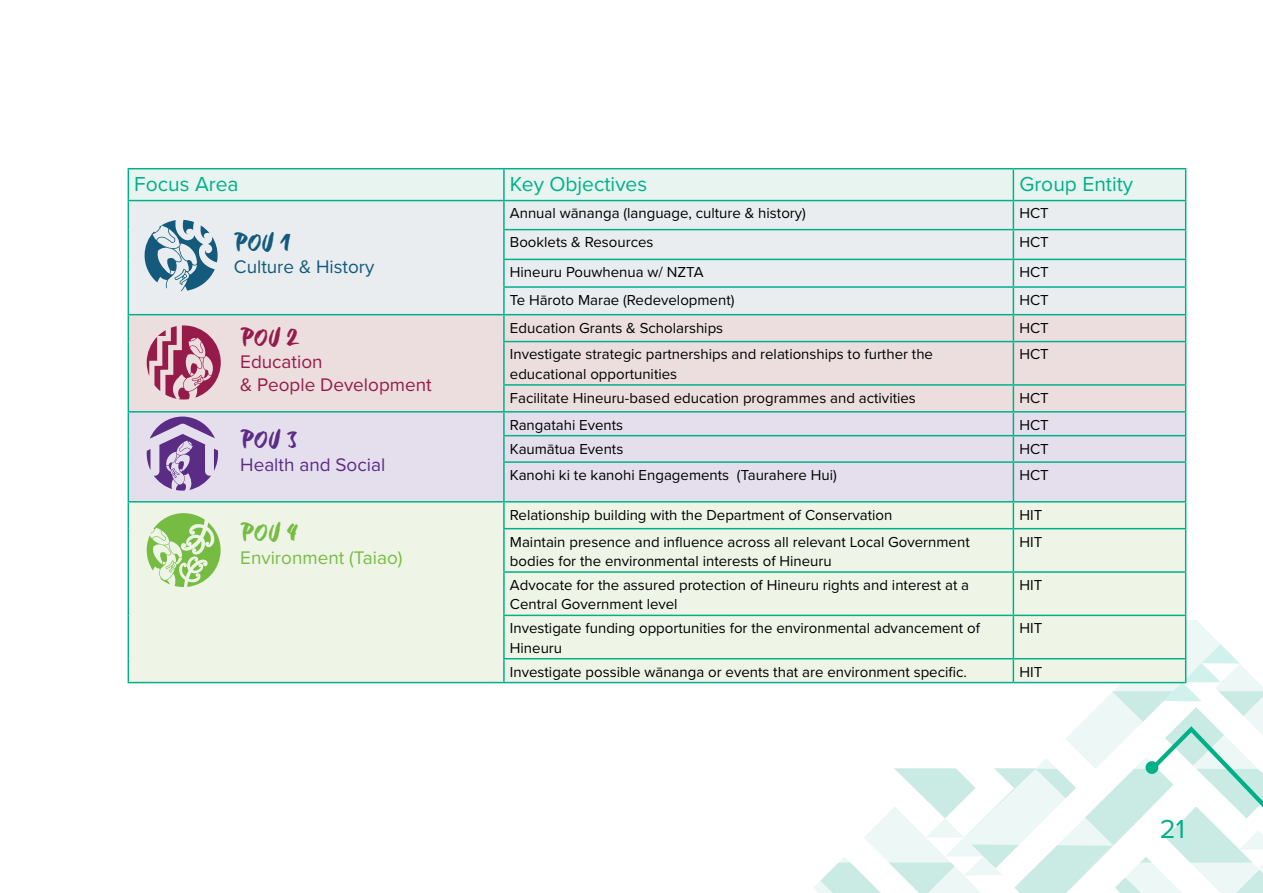
<style>
.page{position:relative;width:1263px;height:893px;background:#fff}
.page>*{position:absolute;margin:0;border:0;box-sizing:border-box;transform-origin:0 0}
.t1{font:27px "Six Hands Brush";color:#135a7d}
.t2{font:27px "Six Hands Brush";color:#961b4b}
.t3{font:27px "Six Hands Brush";color:#5b2c86}
.t4{font:27px "Six Hands Brush";color:#76bc43}
.t5{font:27px "Proxima Nova";color:#00b089}
.t6{font:21px "Proxima Nova";color:#00b089}
.t7{font:18.9px/22.6px "Proxima Nova";color:#961b4b}
.t8{font:18.9px "Proxima Nova";color:#76bc43}
.t9{font:18.9px "Proxima Nova";color:#135a7d}
.t10{font:18.9px "Proxima Nova";color:#5b2c86}
.t11{font:15px/19.5px "Proxima Nova";color:#000}
</style>
<div class="page">
<div style="left:129px;top:491px;width:1056px;height:10px;background:#e5dfed"></div>
<div style="left:129px;top:502px;width:1056px;height:180px;background:#eef5e7"></div>
<hr style="left:128px;top:168px;width:376px;height:1px;background:#00b089">
<hr style="left:504px;top:168px;width:509px;height:1px;background:#00b089">
<hr style="left:1013px;top:168px;width:173px;height:1px;background:#00b089">
<hr style="left:128px;top:462px;width:1px;height:39px;background:#00b089">
<hr style="left:503px;top:463px;width:2px;height:38px;background:#00b089">
<hr style="left:1013px;top:463px;width:1px;height:38px;background:#00b089">
<hr style="left:1185px;top:463px;width:1px;height:38px;background:#00b089">
<hr style="left:128px;top:501px;width:376px;height:1px;background:#00b089">
<svg style="left:128px;top:502px;width:1px;height:27px"></svg>
<hr style="left:504px;top:501px;width:509px;height:1px;background:#00b089">
<hr style="left:503px;top:502px;width:2px;height:26px;background:#00b089">
<hr style="left:1013px;top:501px;width:173px;height:1px;background:#00b089">
<svg style="left:1013px;top:502px;width:1px;height:26px"></svg>
<svg style="left:1185px;top:502px;width:1px;height:26px"></svg>
<hr style="left:128px;top:529px;width:1px;height:43px;background:#00b089">
<hr style="left:503px;top:528px;width:510px;height:1px;background:#00b089">
<hr style="left:503px;top:529px;width:2px;height:42px;background:#00b089">
<hr style="left:1013px;top:528px;width:173px;height:1px;background:#00b089">
<hr style="left:1013px;top:529px;width:1px;height:42px;background:#00b089">
<hr style="left:1185px;top:529px;width:1px;height:42px;background:#00b089">
<hr style="left:128px;top:572px;width:1px;height:43px;background:#00b089">
<hr style="left:503px;top:571px;width:510px;height:2px;background:#00b089">
<hr style="left:503px;top:573px;width:2px;height:42px;background:#00b089">
<hr style="left:1013px;top:571px;width:173px;height:2px;background:#00b089">
<hr style="left:1013px;top:573px;width:1px;height:42px;background:#00b089">
<hr style="left:1185px;top:573px;width:1px;height:42px;background:#00b089">
<hr style="left:128px;top:615px;width:1px;height:44px;background:#00b089">
<hr style="left:503px;top:615px;width:510px;height:1px;background:#00b089">
<hr style="left:503px;top:616px;width:2px;height:42px;background:#00b089">
<hr style="left:1013px;top:615px;width:173px;height:1px;background:#00b089">
<hr style="left:1013px;top:616px;width:1px;height:42px;background:#00b089">
<hr style="left:1185px;top:616px;width:1px;height:42px;background:#00b089">
<svg style="left:128px;top:659px;width:1px;height:23px"></svg>
<hr style="left:503px;top:658px;width:510px;height:1px;background:#00b089">
<hr style="left:503px;top:659px;width:2px;height:23px;background:#00b089">
<svg style="left:744px;top:621px;width:519px;height:272px"></svg>
<hr style="left:128px;top:682px;width:376px;height:1px;background:#00b089">
<hr style="left:504px;top:682px;width:509px;height:1px;background:#00b089">
<hr style="left:1013px;top:682px;width:173px;height:1px;background:#00b089">
<svg style="left:128px;top:169px;width:1058px;height:322px;background:#dce0e3"></svg>
<svg style="left:147px;top:513px;width:74px;height:74px;background:#b4d998"></svg>
<h2 class="t6" style="left:134px;top:169px;width:106px">Focus Area</h2>
<h2 class="t6" style="left:510px;top:169px;width:139px">Key Objectives</h2>
<h2 class="t6" style="left:1019px;top:169px;width:115px">Group Entity</h2>
<p class="t11" style="left:510px;top:203px;width:297px">Annual wānanga (language, culture &amp; history)</p>
<p class="t11" style="left:1019px;top:203px;width:31px">HCT</p>
<p class="t11" style="left:510px;top:232px;width:145px">Booklets &amp; Resources</p>
<p class="t11" style="left:1019px;top:232px;width:31px">HCT</p>
<p class="t11" style="left:510px;top:262px;width:195px">Hineuru Pouwhenua w/ NZTA</p>
<p class="t11" style="left:1019px;top:262px;width:31px">HCT</p>
<p class="t11" style="left:510px;top:289px;width:226px">Te Hāroto Marae (Redevelopment)</p>
<p class="t11" style="left:1019px;top:289px;width:31px">HCT</p>
<p class="t11" style="left:510px;top:317px;width:215px">Education Grants &amp; Scholarships</p>
<p class="t11" style="left:1019px;top:317px;width:31px">HCT</p>
<p class="t11" style="left:510px;top:344px;width:425px">Investigate strategic partnerships and relationships to further the educational opportunities</p>
<p class="t11" style="left:1019px;top:344px;width:31px">HCT</p>
<p class="t11" style="left:510px;top:387px;width:407px">Facilitate Hineuru-based education programmes and activities</p>
<p class="t11" style="left:1019px;top:387px;width:31px">HCT</p>
<p class="t11" style="left:510px;top:414px;width:115px">Rangatahi Events</p>
<p class="t11" style="left:1019px;top:414px;width:31px">HCT</p>
<p class="t11" style="left:510px;top:438px;width:115px">Kaumātua Events</p>
<p class="t11" style="left:1019px;top:438px;width:31px">HCT</p>
<p class="t11" style="left:510px;top:465px;width:328px">Kanohi ki te kanohi Engagements (Taurahere Hui)</p>
<p class="t11" style="left:1019px;top:465px;width:31px">HCT</p>
<p class="t11" style="left:510px;top:504px;width:384px">Relationship building with the Department of Conservation</p>
<p class="t11" style="left:1019px;top:504px;width:24px">HIT</p>
<p class="t11" style="left:510px;top:531px;width:461px">Maintain presence and influence across all relevant Local Government bodies for the environmental interests of Hineuru</p>
<p class="t11" style="left:1019px;top:531px;width:24px">HIT</p>
<p class="t11" style="left:510px;top:574px;width:461px">Advocate for the assured protection of Hineuru rights and interest at a<br>Central Government level</p>
<p class="t11" style="left:1019px;top:574px;width:24px">HIT</p>
<p class="t11" style="left:510px;top:618px;width:472px">Investigate funding opportunities for the environmental advancement of<br>Hineuru</p>
<p class="t11" style="left:1019px;top:618px;width:24px">HIT</p>
<p class="t11" style="left:510px;top:661px;width:459px">Investigate possible wānanga or events that are environment specific.</p>
<p class="t11" style="left:1019px;top:661px;width:24px">HIT</p>
<h1 class="t1" style="left:234px;top:225px;width:58px">POU 1</h1>
<p class="t9" style="left:234px;top:253px;width:142px">Culture &amp; History</p>
<h1 class="t2" style="left:240px;top:319px;width:61px">POU 2</h1>
<p class="t7" style="left:240px;top:350px;width:193px">Education<br>&amp; People Development</p>
<h1 class="t3" style="left:240px;top:422px;width:58px">POU 3</h1>
<p class="t10" style="left:240px;top:450px;width:147px">Health and Social</p>
<h1 class="t4" style="left:240px;top:515px;width:59px">POU 4</h1>
<p class="t8" style="left:240px;top:543px;width:164px">Environment (Taiao)</p>
<h1 class="t5" style="left:1160px;top:809px;width:27px">21</h1>
</div>
